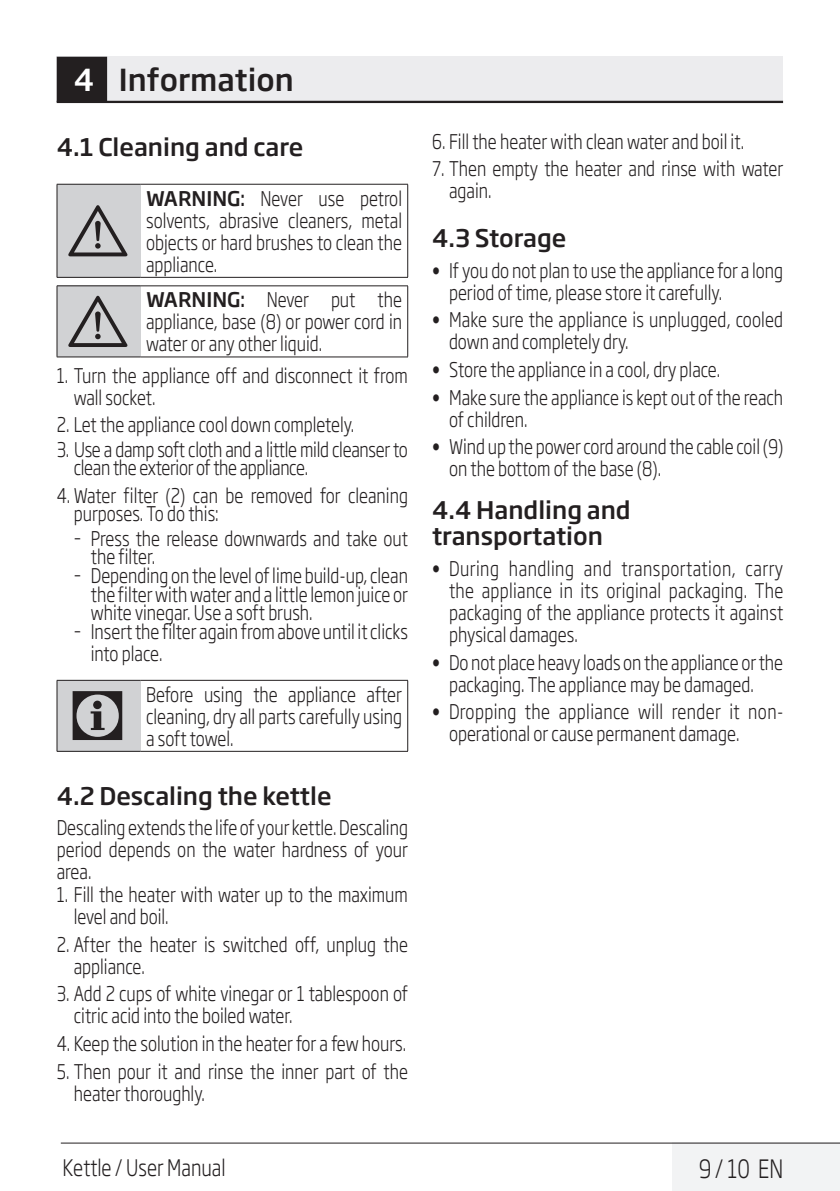
<style>
.page{position:relative;width:840px;height:1191px;background:#fff}
.page>*{position:absolute;margin:0;border:0;box-sizing:border-box;transform-origin:0 0}
.t1{font:72px "ZIWARNUN";color:#231f20}
.t2{font:64px "ZIWARNUN";color:#231f20}
.Unite_Baslik_Icerik{font:500 30px "Soho Gothic Pro";color:#231f20}
.t3{font:300 25px "Soho Gothic Pro";color:#231f20;scale:.8 1}
.Alt_Baslik_Icerik{font:500 24px/26px "Soho Gothic Pro";color:#231f20}
.t4{font:300 22.4px "Soho Gothic Pro";color:#231f20;scale:.8 1}
.Rakamlı_Metin_Altı{font:300 20px/22px "Soho Gothic Pro";color:#231f20;scale:.8 1}
.Duz_Metin{font:300 20px/22px "Soho Gothic Pro";color:#231f20;text-align:justify;scale:.8 1}
.Rakamlı_Metin_Altı-2{font:300 20px/18.6px "Soho Gothic Pro";letter-spacing:-.02em;color:#231f20;scale:.8 1}
.s1{color:#fff}
.s2{font-weight:500}
.s3{font-family:"Helvetica Neue LT Pro";font-weight:700;font-stretch:condensed}
</style>
<div class="page">
<div style="left:672px;top:1142px;width:167px;height:49px;background:#f2f3f4"></div>
<hr style="left:61px;top:1142px;width:778px;height:1px;background:#231f20">
<div style="left:57px;top:57px;width:725px;height:45px;background:#ececee"></div>
<hr style="left:57px;top:101px;width:725px;height:2px;background:#231f20">
<div style="left:58px;top:58px;width:48px;height:43px;background:#231f20"></div>
<div style="left:57px;top:57px;width:50px;height:45px;border:2px solid #231f20"></div>
<div style="left:57px;top:184px;width:83px;height:93px;background:#d1d2d4"></div>
<hr style="left:57px;top:277px;width:83px;height:1px;background:#231f20">
<hr style="left:140px;top:184px;width:268px;height:1px;background:#231f20">
<hr style="left:407px;top:184px;width:1px;height:93px;background:#231f20">
<hr style="left:140px;top:277px;width:268px;height:1px;background:#231f20">
<hr style="left:57px;top:184px;width:83px;height:1px;background:#231f20">
<hr style="left:57px;top:184px;width:1px;height:93px;background:#231f20">
<div style="left:57px;top:286px;width:83px;height:71px;background:#d1d2d4"></div>
<hr style="left:57px;top:356px;width:83px;height:1px;background:#231f20">
<hr style="left:140px;top:285px;width:268px;height:1px;background:#231f20">
<hr style="left:407px;top:286px;width:1px;height:71px;background:#231f20">
<hr style="left:140px;top:356px;width:268px;height:1px;background:#231f20">
<hr style="left:57px;top:285px;width:83px;height:1px;background:#231f20">
<hr style="left:57px;top:286px;width:1px;height:71px;background:#231f20">
<div style="left:57px;top:680px;width:83px;height:71px;background:#d1d2d4"></div>
<hr style="left:57px;top:751px;width:83px;height:1px;background:#231f20">
<hr style="left:140px;top:680px;width:268px;height:1px;background:#231f20">
<hr style="left:407px;top:680px;width:1px;height:71px;background:#231f20">
<hr style="left:140px;top:751px;width:268px;height:1px;background:#231f20">
<hr style="left:57px;top:680px;width:83px;height:1px;background:#231f20">
<hr style="left:57px;top:680px;width:1px;height:71px;background:#231f20">
<p class="Unite_Baslik_Icerik" style="left:74px;top:57px;width:221px"><span class="s1">4</span> Information</p>
<p class="Alt_Baslik_Icerik" style="left:57px;top:133px;width:248px">4.1 Cleaning and care</p>
<p class="t2" style="left:68px;top:197px;width:63px">A</p>
<p class="Duz_Metin" style="left:146px;top:186px;width:321px"><span class="s2">WARNING:</span> Never use petrol solvents, abrasive cleaners, metal objects or hard brushes to clean the appliance.</p>
<p class="t2" style="left:68px;top:287px;width:63px">A</p>
<p class="Duz_Metin" style="left:146px;top:288px;width:321px"><span class="s2">WARNING:</span> Never put the appliance, base (8) or power cord in water or any other liquid.</p>
<p class="Rakamlı_Metin_Altı" style="left:74px;top:363px;width:419px;text-indent:-17px">1. Turn the appliance off and disconnect it from wall socket.</p>
<p class="Rakamlı_Metin_Altı" style="left:57px;top:413px;width:373px">2. Let the appliance cool down completely.</p>
<p class="Rakamlı_Metin_Altı-2" style="left:74px;top:438px;width:419px;text-indent:-17px">3. Use a damp soft cloth and a little mild cleanser to clean the exterior of the appliance.</p>
<p class="Rakamlı_Metin_Altı" style="left:74px;top:485px;width:419px;line-height:18.6px;text-indent:-17px">4. Water filter (2) can be removed for cleaning purposes. To do this:</p>
<p class="Rakamlı_Metin_Altı" style="left:91px;top:528px;width:398px;line-height:18.6px;text-indent:-17px">– Press the release downwards and take out the filter.</p>
<p class="Rakamlı_Metin_Altı" style="left:91px;top:565px;width:398px;line-height:18.6px;text-align:justify;text-indent:-17px">– Depending on the level of lime build-up, clean the filter with water and a little lemon juice or white vinegar. Use a soft brush.</p>
<p class="Rakamlı_Metin_Altı" style="left:91px;top:619px;width:398px;text-indent:-17px">– Insert the filter again from above until it clicks into place.</p>
<p class="t1" style="left:68px;top:677px;width:63px">C</p>
<p class="Duz_Metin" style="left:146px;top:682px;width:321px">Before using the appliance after cleaning, dry all parts carefully using a soft towel.</p>
<p class="Alt_Baslik_Icerik" style="left:57px;top:781px;width:276px">4.2 Descaling the kettle</p>
<p class="Duz_Metin" style="left:57px;top:816px;width:440px">Descaling extends the life of your kettle. Descaling period depends on the water hardness of your area.</p>
<p class="Rakamlı_Metin_Altı" style="left:74px;top:882px;width:419px;text-indent:-17px">1. Fill the heater with water up to the maximum level and boil.</p>
<p class="Rakamlı_Metin_Altı" style="left:74px;top:932px;width:419px;text-indent:-17px">2. After the heater is switched off, unplug the appliance.</p>
<p class="Rakamlı_Metin_Altı" style="left:74px;top:981px;width:419px;text-indent:-17px">3. Add 2 cups of white vinegar or 1 tablespoon of citric acid into the boiled water.</p>
<p class="Rakamlı_Metin_Altı" style="left:57px;top:1031px;width:438px">4. Keep the solution in the heater for a few hours.</p>
<p class="Rakamlı_Metin_Altı" style="left:74px;top:1059px;width:419px;text-indent:-17px">5. Then pour it and rinse the inner part of the heater thoroughly.</p>
<p class="Rakamlı_Metin_Altı" style="left:432px;top:129px;width:391px">6. Fill the heater with clean water and boil it.</p>
<p class="Rakamlı_Metin_Altı" style="left:449px;top:157px;width:419px;text-indent:-17px">7. Then empty the heater and rinse with water again.</p>
<p class="Alt_Baslik_Icerik" style="left:432px;top:224px;width:136px">4.3 Storage</p>
<p class="Rakamlı_Metin_Altı" style="left:449px;top:258px;width:419px;text-indent:-17px"><span class="s3">•</span> If you do not plan to use the appliance for a long period of time, please store it carefully.</p>
<p class="Rakamlı_Metin_Altı" style="left:449px;top:308px;width:419px;text-indent:-17px"><span class="s3">•</span> Make sure the appliance is unplugged, cooled down and completely dry.</p>
<p class="Rakamlı_Metin_Altı" style="left:432px;top:357px;width:362px"><span class="s3">•</span> Store the appliance in a cool, dry place.</p>
<p class="Rakamlı_Metin_Altı" style="left:449px;top:385px;width:419px;text-indent:-17px"><span class="s3">•</span> Make sure the appliance is kept out of the reach of children.</p>
<p class="Rakamlı_Metin_Altı" style="left:449px;top:435px;width:419px;text-indent:-17px"><span class="s3">•</span> Wind up the power cord around the cable coil (9) on the bottom of the base (8).</p>
<p class="Alt_Baslik_Icerik" style="left:432px;top:496px;width:200px">4.4 Handling and transportation</p>
<p class="Rakamlı_Metin_Altı" style="left:449px;top:556px;width:419px;text-align:justify;text-indent:-17px"><span class="s3">•</span> During handling and transportation, carry the appliance in its original packaging. The packaging of the appliance protects it against physical damages.</p>
<p class="Rakamlı_Metin_Altı" style="left:449px;top:650px;width:419px;text-indent:-17px"><span class="s3">•</span> Do not place heavy loads on the appliance or the packaging. The appliance may be damaged.</p>
<p class="Rakamlı_Metin_Altı" style="left:449px;top:699px;width:419px;text-indent:-17px"><span class="s3">•</span> Dropping the appliance will render it non&shy;operational or cause permanent damage.</p>
<p class="t4" style="left:62px;top:1150px;width:205px">Kettle / User Manual</p>
<p class="t3" style="left:698px;top:1149px;width:107px">9 / 10 EN</p>
</div>
